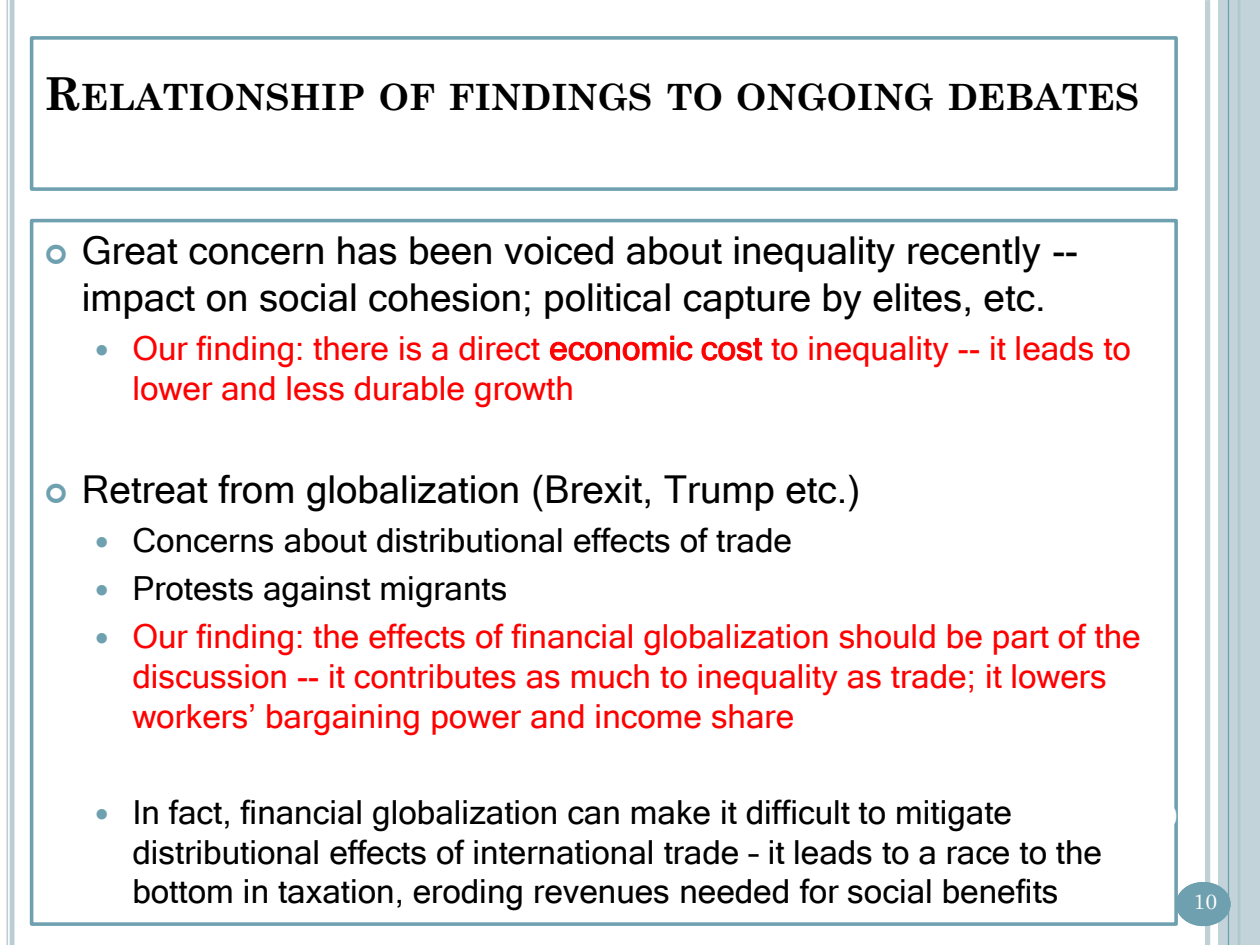
<style>
.page{position:relative;width:1260px;height:945px;background:#fff}
.page>*{position:absolute;margin:0;border:0;box-sizing:border-box;transform-origin:0 0}
.t1{font:38.5px/46.2px "Microsoft Sans Serif";color:#000}
.t2{font:700 36.4px "Century Schoolbook";color:#000}
.t3{font:33.25px/39.9px "Microsoft Sans Serif";color:#f00}
.t4{font:33.25px/39.9px "Microsoft Sans Serif";color:#000}
.t5{font:24.5px "Microsoft Sans Serif";color:#fff}
.t6{font:21px "Century Schoolbook";color:#fff}
.s1{font-size:45.5px}
</style>
<div class="page">
<div style="left:1205px;top:0;width:5px;height:945px;background:#bacdd4"></div>
<hr style="left:10px;top:0;width:4px;height:945px;background:#bacdd4">
<hr style="left:7px;top:0;width:1px;height:945px;background:#bacdd4">
<div style="left:1218px;top:0;width:42px;height:945px;background:#bacdd4;opacity:.87"></div>
<hr style="left:1228px;top:0;width:1px;height:945px;background:#6ea0b0">
<div style="left:1176px;top:882px;width:55px;height:44px;background:#6ea0b0;border-radius:50%"></div>
<div style="left:30px;top:36px;width:1148px;height:155px;border:4px solid #6ea0b0"></div>
<div style="left:30px;top:219px;width:1148px;height:707px;border:4px solid #6ea0b0"></div>
<p class="t2" style="left:44px;top:75px;width:1097px"><span class="s1">R</span>ELATIONSHIP OF FINDINGS TO ONGOING DEBATES</p>
<p class="t1" style="left:82px;top:228px;width:998px">Great concern has been voiced about inequality recently -- impact on social cohesion; political capture by elites, etc.</p>
<p class="t3" style="left:132px;top:328px;width:1000px">Our finding: there is a direct economic cost to inequality -- it leads to lower and less durable growth</p>
<p class="t1" style="left:82px;top:466px;width:780px">Retreat from globalization (Brexit, Trump etc.)</p>
<p class="t4" style="left:132px;top:520px;width:661px">Concerns about distributional effects of trade</p>
<p class="t4" style="left:132px;top:568px;width:377px">Protests against migrants</p>
<p class="t3" style="left:132px;top:616px;width:1010px">Our finding: the effects of financial globalization should be part of the discussion -- it contributes as much to inequality as trade; it lowers workers’ bargaining power and income share</p>
<p class="t4" style="left:132px;top:792px;width:971px">In fact, financial globalization can make it difficult to mitigate distributional effects of international trade – it leads to a race to the bottom in taxation, eroding revenues needed for social benefits</p>
<p class="t5" style="left:1150px;top:802px;width:29px">10</p>
<p class="t6" style="left:1194px;top:888px;width:25px">10</p>
</div>
